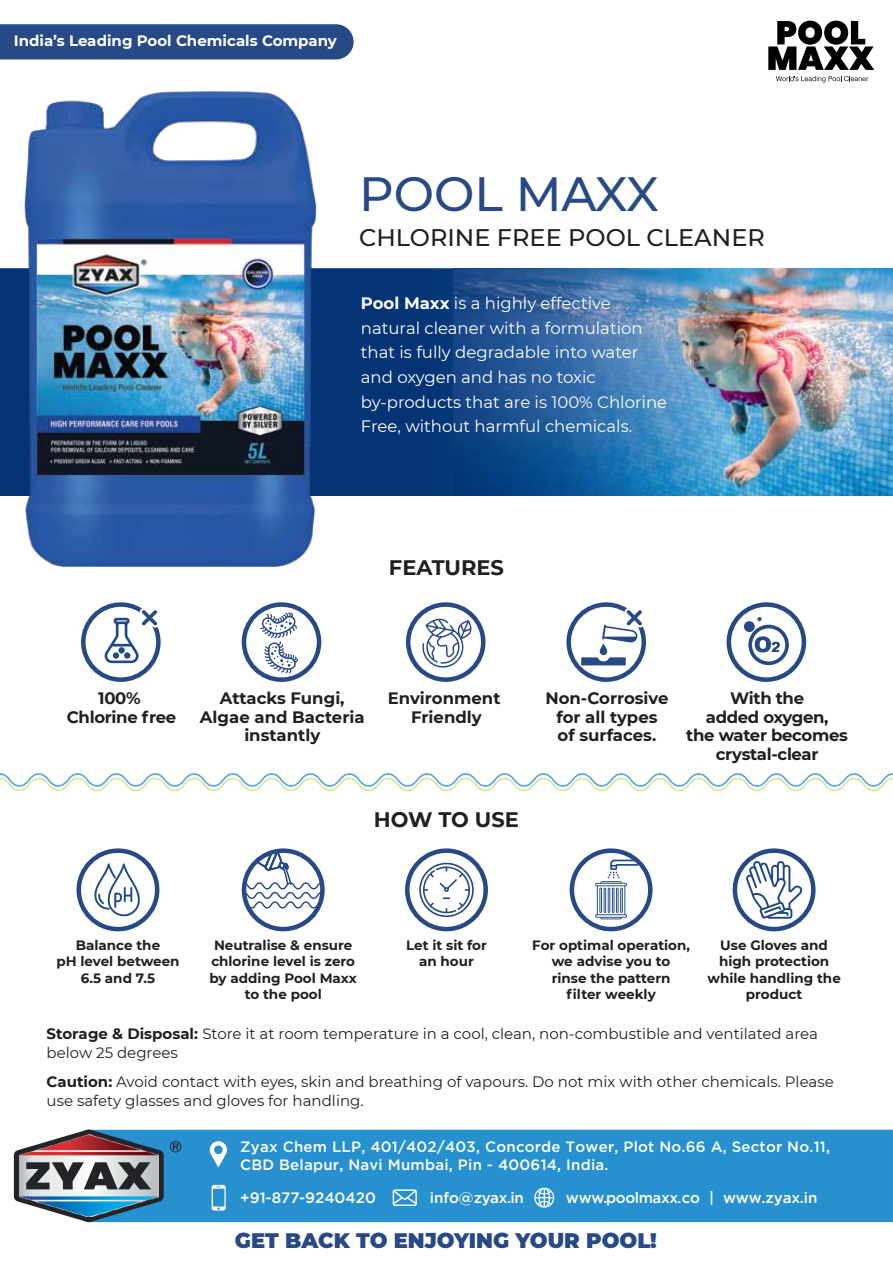
<style>
.page{position:relative;width:893px;height:1263px;background:#fff}
.page>*{position:absolute;margin:0;border:0;box-sizing:border-box;transform-origin:0 0}
.t1{font:500 48px "Montserrat";color:#274985}
.t2{font:500 24px "Montserrat";color:#231f20}
.t3{font:900 21px "Montserrat";color:#274985}
.t4{font:700 21px "Montserrat";color:#231f20}
.t5{font:16.5px/24.6px "Montserrat";color:#fff}
.t6{font:700 16.5px/18.6px "Montserrat";letter-spacing:-.005em;color:#231f20;text-align:center}
.t7{font:500 15.15px "Gotham";letter-spacing:-.01em;color:#fff}
.t8{font:500 15.15px "Gotham";letter-spacing:-.03em;color:#fff}
.t9{font:15px/18.6px "Montserrat";color:#231f20}
.t10{font:500 15px/18px "Gotham";letter-spacing:.015em;color:#fff}
.t11{font:700 15px "Montserrat";color:#fff}
.t12{font:700 13.5px/16.5px "Montserrat";color:#231f20;text-align:center}
.s1{font-weight:700}
</style>
<div class="page">
<div style="left:0;top:24px;width:354px;height:26px;background:#274985"></div>
<svg style="left:0;top:773px;width:893px;height:19px"></svg>
<img style="left:472px;top:269px;width:421px;height:226px">
<div style="left:566px;top:602px;width:80px;height:80px;border:4px solid #274985;border-radius:50%"></div>
<div style="left:727px;top:602px;width:79px;height:80px;border:4px solid #274985;border-radius:50%"></div>
<div style="left:81px;top:602px;width:80px;height:80px;border:4px solid #274985;border-radius:50%"></div>
<div style="left:242px;top:602px;width:79px;height:80px;border:4px solid #274985;border-radius:50%"></div>
<div style="left:406px;top:602px;width:79px;height:80px;border:4px solid #274985;border-radius:50%"></div>
<div style="left:77px;top:848px;width:82px;height:83px;border:4px solid #274985;border-radius:50%"></div>
<div style="left:242px;top:848px;width:83px;height:83px;border:4px solid #274985;border-radius:50%"></div>
<div style="left:405px;top:848px;width:83px;height:83px;border:4px solid #274985;border-radius:50%"></div>
<div style="left:570px;top:848px;width:82px;height:83px;border:4px solid #274985;border-radius:50%"></div>
<div style="left:733px;top:848px;width:83px;height:83px;border:4px solid #274985;border-radius:50%"></div>
<div style="left:86px;top:1130px;width:807px;height:92px;background:#2790cf"></div>
<svg style="left:212px;top:1185px;width:14px;height:25px"></svg>
<svg style="left:534px;top:1187px;width:21px;height:21px"></svg>
<svg style="left:393px;top:1189px;width:24px;height:17px"></svg>
<svg style="left:210px;top:1141px;width:17px;height:26px"></svg>
<svg style="left:94px;top:863px;width:46px;height:54px"></svg>
<img style="left:0;top:50px;width:472px;height:556px">
<svg style="left:170px;top:1141px;width:11px;height:11px"></svg>
<svg style="left:14px;top:1129px;width:150px;height:93px"></svg>
<svg style="left:768px;top:21px;width:106px;height:49px"></svg>
<svg style="left:776px;top:76px;width:92px;height:7px"></svg>
<svg style="left:260px;top:612px;width:38px;height:61px"></svg>
<svg style="left:422px;top:618px;width:49px;height:50px"></svg>
<svg style="left:104px;top:608px;width:56px;height:55px"></svg>
<svg style="left:581px;top:608px;width:63px;height:57px"></svg>
<div style="left:744px;top:621px;width:11px;height:11px;background:#274985;border-radius:50%"></div>
<svg style="left:748px;top:617px;width:41px;height:48px"></svg>
<svg style="left:244px;top:851px;width:77px;height:57px"></svg>
<svg style="left:419px;top:862px;width:55px;height:55px"></svg>
<svg style="left:595px;top:859px;width:43px;height:60px"></svg>
<svg style="left:746px;top:861px;width:57px;height:58px"></svg>
<p class="t11" style="left:14px;top:30px;width:325px">India’s Leading Pool Chemicals Company</p>
<h1 class="t1" style="left:359px;top:161px;width:301px">POOL MAXX</h1>
<h2 class="t2" style="left:359px;top:220px;width:407px">CHLORINE FREE POOL CLEANER</h2>
<p class="t5" style="left:361px;top:290px;width:308px"><span class="s1">Pool Maxx</span> is a highly effective natural cleaner with a formulation that is fully degradable into water and oxygen and has no toxic by-products that are is 100% Chlorine Free, without harmful chemicals.</p>
<h3 class="t4" style="left:389px;top:553px;width:117px">FEATURES</h3>
<p class="t6" style="left:67px;top:688px;width:111px">100%<br>Chlorine free</p>
<p class="t6" style="left:200px;top:688px;width:166px">Attacks Fungi,<br>Algae and Bacteria instantly</p>
<p class="t6" style="left:388px;top:688px;width:114px">Environment<br>Friendly</p>
<h3 class="t4" style="left:374px;top:804px;width:147px">HOW TO USE</h3>
<p class="t6" style="left:545px;top:688px;width:125px">Non-Corrosive for all types<br>of surfaces.</p>
<p class="t6" style="left:686px;top:688px;width:163px">With the<br>added oxygen,<br>the water becomes crystal-clear</p>
<p class="t12" style="left:56px;top:936px;width:125px">Balance the<br>pH level between<br>6.5 and 7.5</p>
<p class="t12" style="left:210px;top:936px;width:149px">Neutralise &amp; ensure chlorine level is zero by adding Pool Maxx to the pool</p>
<p class="t12" style="left:406px;top:936px;width:82px">Let it sit for an hour</p>
<p class="t12" style="left:532px;top:936px;width:159px">For optimal operation, we advise you to<br>rinse the pattern<br>filter weekly</p>
<p class="t12" style="left:707px;top:936px;width:135px">Use Gloves and high protection while handling the product</p>
<p class="t9" style="left:47px;top:1024px;width:773px"><span class="s1">Storage &amp; Disposal:</span> Store it at room temperature in a cool, clean, non-combustible and ventilated area below 25 degrees</p>
<p class="t9" style="left:47px;top:1072px;width:789px"><span class="s1">Caution:</span> Avoid contact with eyes, skin and breathing of vapours. Do not mix with other chemicals. Please use safety glasses and gloves for handling.</p>
<p class="t10" style="left:240px;top:1137px;width:591px">Zyax Chem LLP, 401/402/403, Concorde Tower, Plot No.66 A, Sector No.11,<br>CBD Belapur, Navi Mumbai, Pin - 400614, India.</p>
<p class="t7" style="left:240px;top:1187px;width:137px">+91-877-9240420</p>
<p class="t8" style="left:430px;top:1187px;width:96px">info@zyax.in</p>
<p class="t7" style="left:566px;top:1187px;width:253px">www.poolmaxx.co | www.zyax.in</p>
<h3 class="t3" style="left:235px;top:1225px;width:423px">GET BACK TO ENJOYING YOUR POOL!</h3>
</div>
